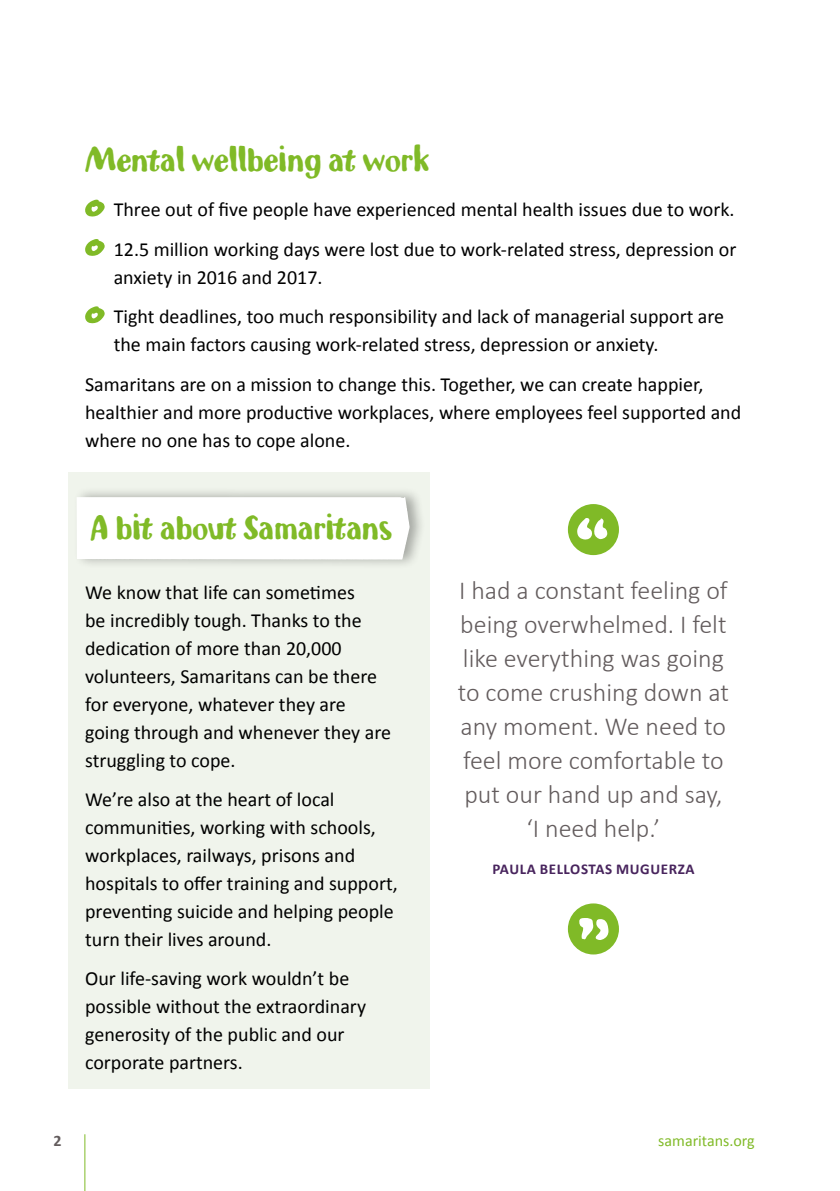
<style>
.page{position:relative;width:840px;height:1191px;background:#fff}
.page>*{position:absolute;margin:0;border:0;box-sizing:border-box;transform-origin:0 0}
.t1{font:32px "Samaritans";color:#80ba27}
.t2{font:300 26px/34px "Calibri";color:#635c5d;text-align:center}
.t3{font:20px/28px "Calibri";color:#000}
.t4{font:16px "Calibri";color:#80ba27}
.t5{font:700 16px "Calibri";color:#635c5d}
.t6{font:700 15px "Calibri";letter-spacing:.04em;color:#48245d}
</style>
<div class="page">
<div style="left:68px;top:473px;width:361px;height:616px;background:#f0f4ec"></div>
<div style="left:567px;top:504px;width:51px;height:51px;background:#80ba27;border-radius:50%"></div>
<svg style="left:577px;top:518px;width:30px;height:22px"></svg>
<div style="left:567px;top:903px;width:51px;height:51px;background:#80ba27;border-radius:50%"></div>
<svg style="left:579px;top:918px;width:29px;height:22px"></svg>
<svg style="left:85px;top:200px;width:20px;height:17px"></svg>
<svg style="left:85px;top:239px;width:20px;height:17px"></svg>
<svg style="left:85px;top:306px;width:20px;height:17px"></svg>
<div style="left:73px;top:487px;width:353px;height:83px;background:#000;opacity:.31"></div>
<div style="left:77px;top:497px;width:332px;height:62px;background:#fff"></div>
<hr style="left:84px;top:1134px;width:1px;height:57px;background:#80ba27">
<h1 class="t1" style="left:85px;top:144px;width:345px">Mental wellbeing at work</h1>
<p class="t3" style="left:114px;top:190px;width:624px;line-height:39.4px">Three out of five people have experienced mental health issues due to work.<br>12.5 million working days were lost due to work-related stress, depression or</p>
<p class="t3" style="left:114px;top:257px;width:611px;line-height:39.4px">anxiety in 2016 and 2017.<br>Tight deadlines, too much responsibility and lack of managerial support are</p>
<p class="t3" style="left:85px;top:325px;width:619px;line-height:39.4px;text-indent:29px">the main factors causing work-related stress, depression or anxiety.<br>Samaritans are on a mission to change this. Together, we can create happier,</p>
<p class="t3" style="left:85px;top:398px;width:657px">healthier and more productive workplaces, where employees feel supported and where no one has to cope alone.</p>
<h1 class="t1" style="left:91px;top:512px;width:302px">A bit about Samaritans</h1>
<p class="t3" style="left:85px;top:578px;width:307px">We know that life can sometimes<br>be incredibly tough. Thanks to the dedication of more than 20,000 volunteers, Samaritans can be there for everyone, whatever they are going through and whenever they are struggling to cope.</p>
<p class="t3" style="left:85px;top:785px;width:314px">We’re also at the heart of local communities, working with schools, workplaces, railways, prisons and hospitals to offer training and support, preventing suicide and helping people turn their lives around.</p>
<p class="t3" style="left:85px;top:964px;width:282px">Our life-saving work wouldn’t be possible without the extraordinary generosity of the public and our corporate partners.</p>
<h2 class="t2" style="left:457px;top:571px;width:272px">I had a constant feeling of being overwhelmed. I felt like everything was going to come crushing down at any moment. We need to feel more comfortable to put our hand up and say, ‘I need help.’</h2>
<p class="t6" style="left:492px;top:859px;width:203px">PAULA BELLOSTAS MUGUERZA</p>
<p class="t5" style="left:54px;top:1130px;width:10px">2</p>
<p class="t4" style="left:658px;top:1130px;width:98px">samaritans.org</p>
</div>
